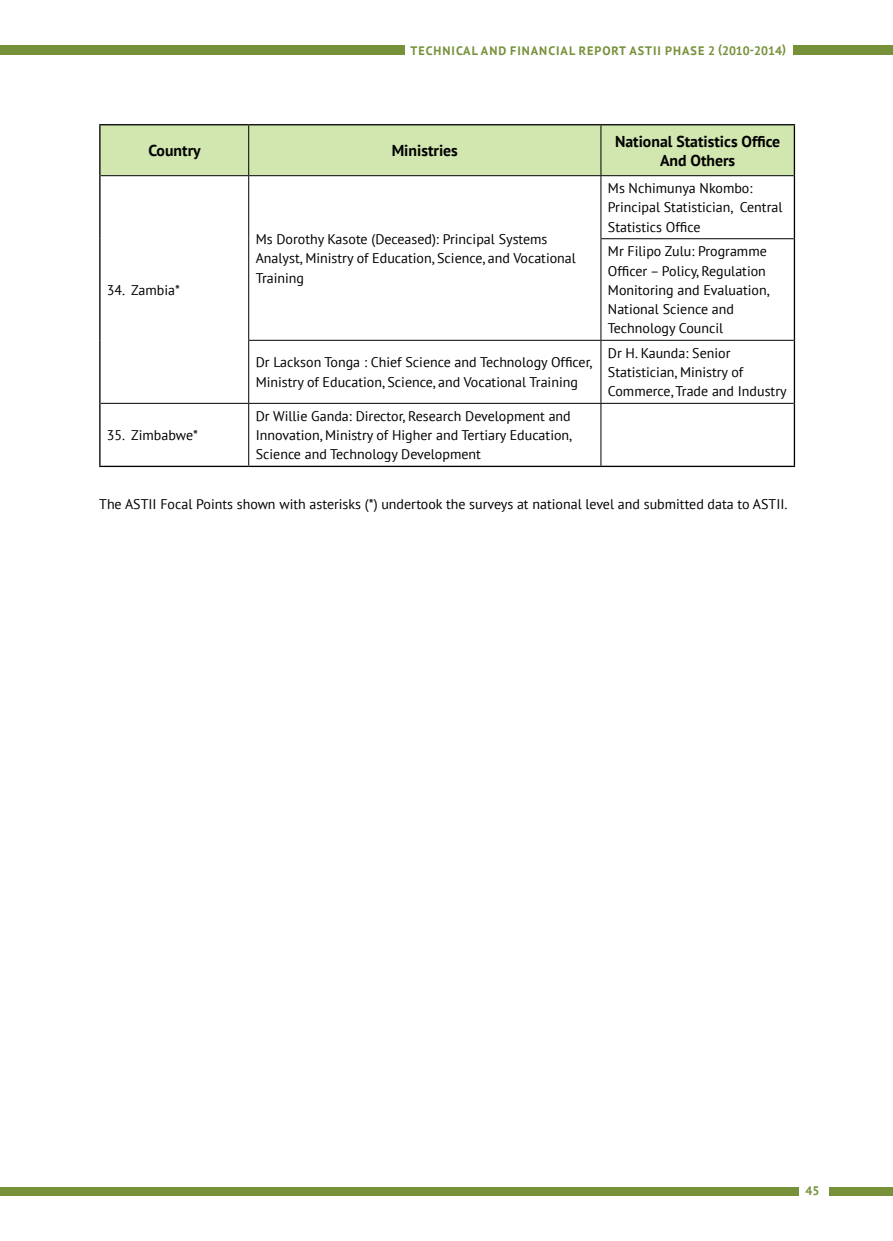
<style>
.page{position:relative;width:893px;height:1241px;background:#fff}
.page>*{position:absolute;margin:0;border:0;box-sizing:border-box;transform-origin:0 0}
.t1{font:700 15.75px/19.2px "PT Sans";color:#000;text-align:center}
.t2{font:14px/19.2px "PT Sans";color:#000}
.t3{font:700 12.25px "PT Sans";letter-spacing:.08em;color:#76913a}
</style>
<div class="page">
<div style="left:0;top:1186px;width:893px;height:9px;background:#76913a"></div>
<div style="left:799px;top:1183px;width:29px;height:14px;background:#fff"></div>
<div style="left:793px;top:45px;width:100px;height:10px;background:#76913a"></div>
<div style="left:0;top:45px;width:404px;height:10px;background:#76913a"></div>
<div style="left:101px;top:125px;width:693px;height:50px;background:#d2e6af"></div>
<svg style="left:101px;top:176px;width:693px;height:289px"></svg>
<hr style="left:99px;top:124px;width:150px;height:1px;background:#000">
<hr style="left:99px;top:125px;width:2px;height:51px;background:#000">
<hr style="left:249px;top:124px;width:352px;height:1px;background:#000">
<hr style="left:601px;top:124px;width:194px;height:1px;background:#000">
<hr style="left:794px;top:125px;width:1px;height:51px;background:#000">
<hr style="left:99px;top:176px;width:2px;height:63px;background:#000">
<hr style="left:99px;top:239px;width:2px;height:101px;background:#000">
<hr style="left:99px;top:340px;width:2px;height:63px;background:#000">
<hr style="left:794px;top:176px;width:1px;height:63px;background:#000">
<hr style="left:794px;top:239px;width:1px;height:101px;background:#000">
<hr style="left:794px;top:340px;width:1px;height:63px;background:#000">
<hr style="left:99px;top:403px;width:2px;height:62px;background:#000">
<hr style="left:794px;top:403px;width:1px;height:62px;background:#000">
<hr style="left:99px;top:465px;width:150px;height:2px;background:#000">
<hr style="left:249px;top:465px;width:352px;height:2px;background:#000">
<hr style="left:601px;top:465px;width:194px;height:2px;background:#000">
<hr style="left:248px;top:125px;width:1px;height:50px;background:#000">
<hr style="left:600px;top:125px;width:1px;height:50px;background:#000">
<hr style="left:101px;top:175px;width:148px;height:1px;background:#000">
<hr style="left:249px;top:175px;width:352px;height:1px;background:#000">
<hr style="left:601px;top:175px;width:193px;height:1px;background:#000">
<hr style="left:248px;top:176px;width:1px;height:63px;background:#000">
<hr style="left:248px;top:239px;width:1px;height:101px;background:#000">
<hr style="left:600px;top:176px;width:1px;height:62px;background:#000">
<hr style="left:600px;top:238px;width:194px;height:1px;background:#000">
<hr style="left:600px;top:239px;width:1px;height:101px;background:#000">
<hr style="left:248px;top:340px;width:353px;height:1px;background:#000">
<hr style="left:248px;top:341px;width:1px;height:62px;background:#000">
<hr style="left:601px;top:340px;width:193px;height:1px;background:#000">
<hr style="left:600px;top:341px;width:1px;height:62px;background:#000">
<hr style="left:101px;top:403px;width:148px;height:1px;background:#000">
<hr style="left:249px;top:403px;width:352px;height:1px;background:#000">
<hr style="left:248px;top:404px;width:1px;height:61px;background:#000">
<hr style="left:601px;top:403px;width:193px;height:1px;background:#000">
<hr style="left:600px;top:404px;width:1px;height:61px;background:#000">
<p class="t3" style="left:410px;top:42px;width:377px">Technical and Financial Report ASTII Phase 2 (2010-2014)</p>
<p class="t1" style="left:148px;top:141px;width:54px">Country</p>
<p class="t1" style="left:392px;top:141px;width:68px">Ministries</p>
<p class="t1" style="left:615px;top:131px;width:167px">National Statistics Office<br>And Others</p>
<p class="t2" style="left:107px;top:280px;width:75px">34. Zambia*</p>
<p class="t2" style="left:256px;top:229px;width:322px">Ms Dorothy Kasote (Deceased): Principal Systems<br>Analyst, Ministry of Education, Science, and Vocational<br>Training</p>
<p class="t2" style="left:608px;top:178px;width:176px">Ms Nchimunya Nkombo:<br>Principal Statistician, Central<br>Statistics Office</p>
<p class="t2" style="left:608px;top:241px;width:163px">Mr Filipo Zulu: Programme<br>Officer – Policy, Regulation<br>Monitoring and Evaluation,<br>National Science and<br>Technology Council</p>
<p class="t2" style="left:256px;top:352px;width:338px">Dr Lackson Tonga : Chief Science and Technology Officer,<br>Ministry of Education, Science, and Vocational Training</p>
<p class="t2" style="left:608px;top:343px;width:180px">Dr H. Kaunda: Senior<br>Statistician, Ministry of<br>Commerce, Trade and I ndustry</p>
<p class="t2" style="left:256px;top:406px;width:318px;text-align:justify">Dr Willie Ganda: Director, Research Development and I nnovation, Ministry of H igher and Tertiary Education, Science and Technology Development</p>
<p class="t2" style="left:99px;top:493px;width:690px">The ASTII Focal Points shown with asterisks (*) undertook the surveys at national level and submitted data to ASTII .</p>
<p class="t2" style="left:107px;top:425px;width:93px">35. Zimbabwe*</p>
<p class="t3" style="left:805px;top:1182px;width:15px">45</p>
</div>
